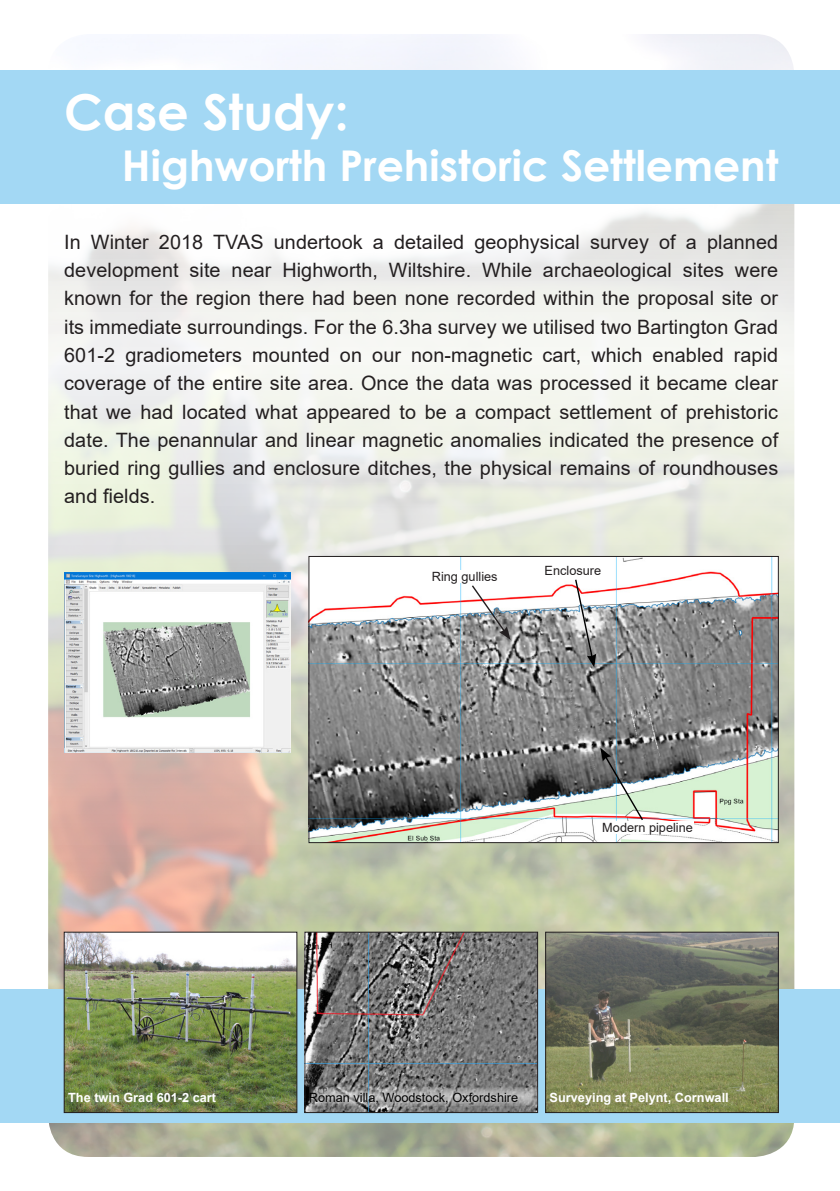
<style>
.page{position:relative;width:840px;height:1191px;background:#fff}
.page>*{position:absolute;margin:0;border:0;box-sizing:border-box;transform-origin:0 0}
.t1{font:700 49.4px "Century Gothic";color:#fff}
.t2{font:700 42.4px "Century Gothic";color:#fff}
.t3{font:19.8px/28.2px "Arial";letter-spacing:.005em;color:#231f20;text-align:justify}
.t4{font:700 12.8px "Arial";color:#fff}
.t5{font:12.8px "Arial";color:#231f20}
.t6{font:12.8px "Arial";color:#000}
</style>
<div class="page">
<img style="left:48px;top:34px;width:745px;height:1123px">
<div style="left:0;top:70px;width:839px;height:134px;background:#a3d8f4"></div>
<img style="left:310px;top:558px;width:466px;height:282px">
<div style="left:308px;top:556px;width:470px;height:286px;border:1px solid #231f20"></div>
<img style="left:64px;top:572px;width:226px;height:181px">
<div style="left:0;top:989px;width:839px;height:134px;background:#a3d8f4"></div>
<img style="left:66px;top:934px;width:229px;height:176px">
<div style="left:64px;top:932px;width:233px;height:180px;border:1px solid #231f20"></div>
<img style="left:547px;top:934px;width:229px;height:176px">
<div style="left:545px;top:932px;width:233px;height:180px;border:1px solid #231f20"></div>
<div style="left:602px;top:821px;width:91px;height:12px;background:#fff"></div>
<svg style="left:573px;top:578px;width:23px;height:89px"></svg>
<svg style="left:600px;top:747px;width:44px;height:74px"></svg>
<svg style="left:470px;top:584px;width:40px;height:56px"></svg>
<div style="left:431px;top:571px;width:68px;height:12px;background:#fff"></div>
<img style="left:306px;top:934px;width:229px;height:176px">
<div style="left:304px;top:932px;width:233px;height:180px;border:1px solid #231f20"></div>
<svg style="left:309px;top:1087px;width:228px;height:19px;background:#a1a1a1"></svg>
<p class="t1" style="left:64px;top:75px;width:286px">Case Study:</p>
<p class="t2" style="left:122px;top:134px;width:657px">Highworth Prehistoric Settlement</p>
<p class="t3" style="left:64px;top:228px;width:715px">In Winter 2018 TVAS undertook a detailed geophysical survey of a planned development site near Highworth, Wiltshire. While archaeological sites were known for the region there had been none recorded within the proposal site or its immediate surroundings. For the 6.3ha survey we utilised two Bartington Grad 601-2 gradiometers mounted on our non-magnetic cart, which enabled rapid coverage of the entire site area. Once the data was processed it became clear that we had located what appeared to be a compact settlement of prehistoric date. The penannular and linear magnetic anomalies indicated the presence of buried ring gullies and enclosure ditches, the physical remains of roundhouses and fields.</p>
<p class="t5" style="left:431px;top:568px;width:67px">Ring gullies</p>
<p class="t5" style="left:544px;top:562px;width:58px">Enclosure</p>
<p class="t5" style="left:602px;top:818px;width:92px">Modern pipeline</p>
<p class="t6" style="left:309px;top:1088px;width:211px">Roman villa, Woodstock, Oxfordshire</p>
<p class="t4" style="left:68px;top:1088px;width:149px">The twin Grad 601-2 cart</p>
<p class="t4" style="left:549px;top:1088px;width:180px">Surveying at Pelynt, Cornwall</p>
</div>
